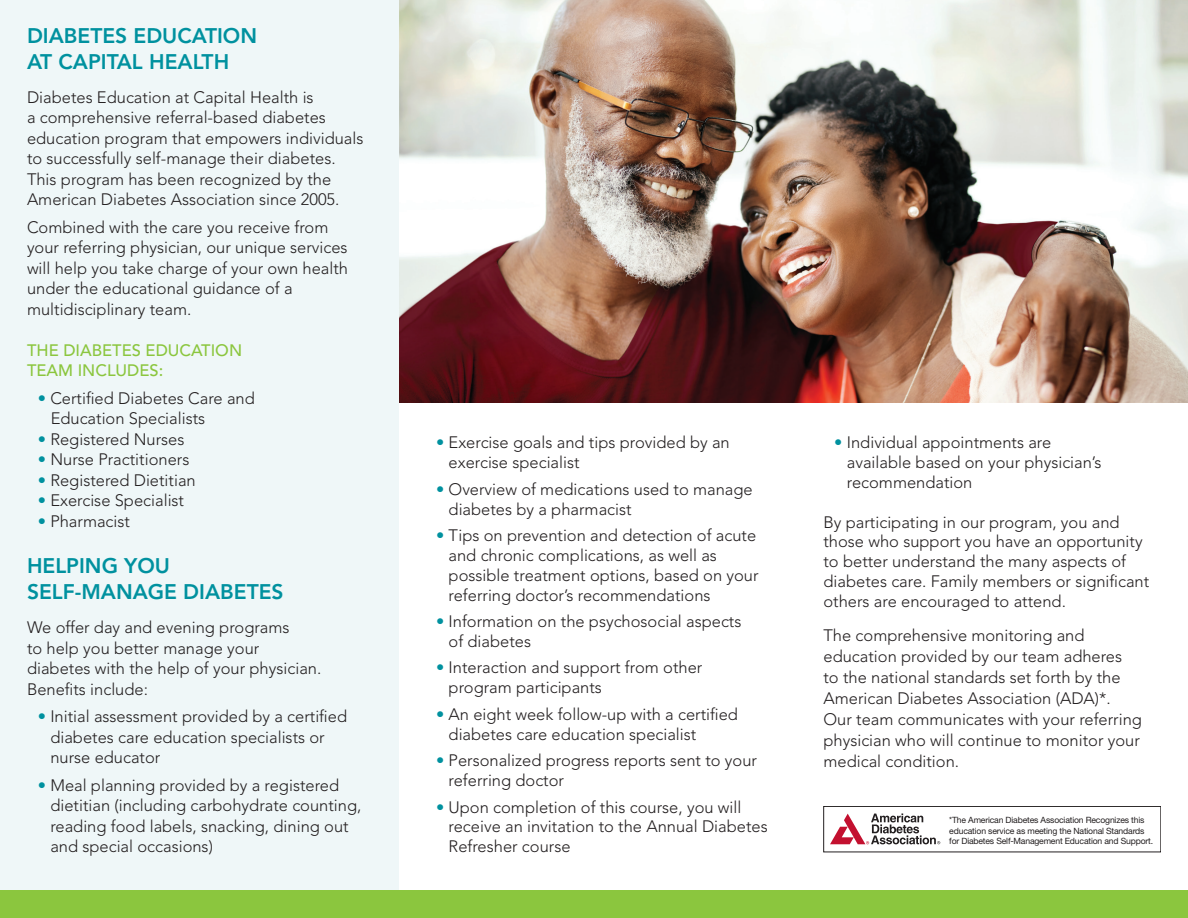
<style>
.page{position:relative;width:1188px;height:918px;background:#fff}
.page>*{position:absolute;margin:0;border:0;box-sizing:border-box;transform-origin:0 0}
.t1{font:800 21px/26px "Avenir LT Std";color:#00919f}
.t2{font:300 16.5px/19.8px "Avenir LT Std";color:#231f20}
.t3{font:500 16.5px "Avenir LT Std";color:#8bc63e}
.t4{font:8.7px/10.4px "Helvetica Neue";letter-spacing:-.02em;color:#231f20}
.s1{color:#00919f}
</style>
<div class="page">
<img style="left:398px;top:0;width:790px;height:403px">
<div style="left:0;top:0;width:398px;height:891px;background:#eff7f8"></div>
<div style="left:0;top:890px;width:1188px;height:28px;background:#8bc63e"></div>
<div style="left:824px;top:806px;width:337px;height:46px;border:1px solid #231f20"></div>
<svg style="left:830px;top:813px;width:110px;height:31px"></svg>
<p class="t1" style="left:27px;top:23px;width:232px">DIABETES EDUCATION<br>AT CAPITAL HEALTH</p>
<p class="t2" style="left:27px;top:87px;width:338px;line-height:20.5px">Diabetes Education at Capital Health is<br>a comprehensive referral-based diabetes education program that empowers individuals to successfully self-manage their diabetes.<br>This program has been recognized by the American Diabetes Association since 2005.</p>
<p class="t2" style="left:27px;top:217px;width:323px;line-height:20.5px">Combined with the care you receive from your referring physician, our unique services will help you take charge of your own health under the educational guidance of a multidisciplinary team.</p>
<p class="t3" style="left:27px;top:341px;width:217px">THE DIABETES EDUCATION</p>
<p class="t3" style="left:27px;top:361px;width:138px">TEAM INCLUDES:</p>
<p class="t2" style="left:38px;top:388px;width:219px"><span class="s1">•</span> Certified Diabetes Care and</p>
<p class="t2" style="left:51px;top:409px;width:156px">Education Specialists</p>
<p class="t2" style="left:38px;top:429px;width:148px"><span class="s1">•</span> Registered Nurses</p>
<p class="t2" style="left:38px;top:450px;width:153px"><span class="s1">•</span> Nurse Practitioners</p>
<p class="t2" style="left:38px;top:470px;width:159px"><span class="s1">•</span> Registered Dietitian</p>
<p class="t2" style="left:38px;top:491px;width:148px"><span class="s1">•</span> Exercise Specialist</p>
<p class="t2" style="left:38px;top:511px;width:94px"><span class="s1">•</span> Pharmacist</p>
<p class="t1" style="left:27px;top:553px;width:258px">HELPING YOU<br>SELF-MANAGE DIABETES</p>
<p class="t2" style="left:27px;top:617px;width:296px;line-height:20.5px">We offer day and evening programs<br>to help you better manage your diabetes with the help of your physician.<br>Benefits include:</p>
<p class="t2" style="left:50px;top:706px;width:298px;line-height:20.5px;text-indent:-13px"><span class="s1">•</span> Initial assessment provided by a certified diabetes care education specialists or nurse educator</p>
<p class="t2" style="left:50px;top:775px;width:313px;line-height:20.5px;text-indent:-13px"><span class="s1">•</span> Meal planning provided by a registered dietitian (including carbohydrate counting, reading food labels, snacking, dining out and special occasions)</p>
<p class="t2" style="left:449px;top:433px;width:283px;text-indent:-13px"><span class="s1">•</span> Exercise goals and tips provided by an exercise specialist</p>
<p class="t2" style="left:449px;top:479px;width:306px;text-indent:-13px"><span class="s1">•</span> Overview of medications used to manage diabetes by a pharmacist</p>
<p class="t2" style="left:449px;top:526px;width:312px;text-indent:-13px"><span class="s1">•</span> Tips on prevention and detection of acute and chronic complications, as well as possible treatment options, based on your referring doctor’s recommendations</p>
<p class="t2" style="left:449px;top:612px;width:294px;text-indent:-13px"><span class="s1">•</span> Information on the psychosocial aspects of diabetes</p>
<p class="t2" style="left:449px;top:658px;width:255px;text-indent:-13px"><span class="s1">•</span> Interaction and support from other program participants</p>
<p class="t2" style="left:449px;top:704px;width:291px;text-indent:-13px"><span class="s1">•</span> An eight week follow-up with a certified diabetes care education specialist</p>
<p class="t2" style="left:449px;top:751px;width:310px;text-indent:-13px"><span class="s1">•</span> Personalized progress reports sent to your referring doctor</p>
<p class="t2" style="left:449px;top:797px;width:321px;text-indent:-13px"><span class="s1">•</span> Upon completion of this course, you will receive an invitation to the Annual Diabetes<br>Refresher course</p>
<p class="t2" style="left:847px;top:433px;width:256px;text-indent:-13px"><span class="s1">•</span> Individual appointments are available based on your physician’s recommendation</p>
<p class="t2" style="left:824px;top:512px;width:327px">By participating in our program, you and those who support you have an opportunity to better understand the many aspects of diabetes care. Family members or significant others are encouraged to attend.</p>
<p class="t2" style="left:824px;top:625px;width:320px;line-height:21px">The comprehensive monitoring and education provided by our team adheres<br>to the national standards set forth by the American Diabetes Association (ADA)*.<br>Our team communicates with your referring physician who will continue to monitor your medical condition.</p>
<p class="t4" style="left:949px;top:815px;width:205px">*The American Diabetes Association Recognizes this education service as meeting the National Standards for Diabetes Self-Management Education and Support.</p>
</div>
